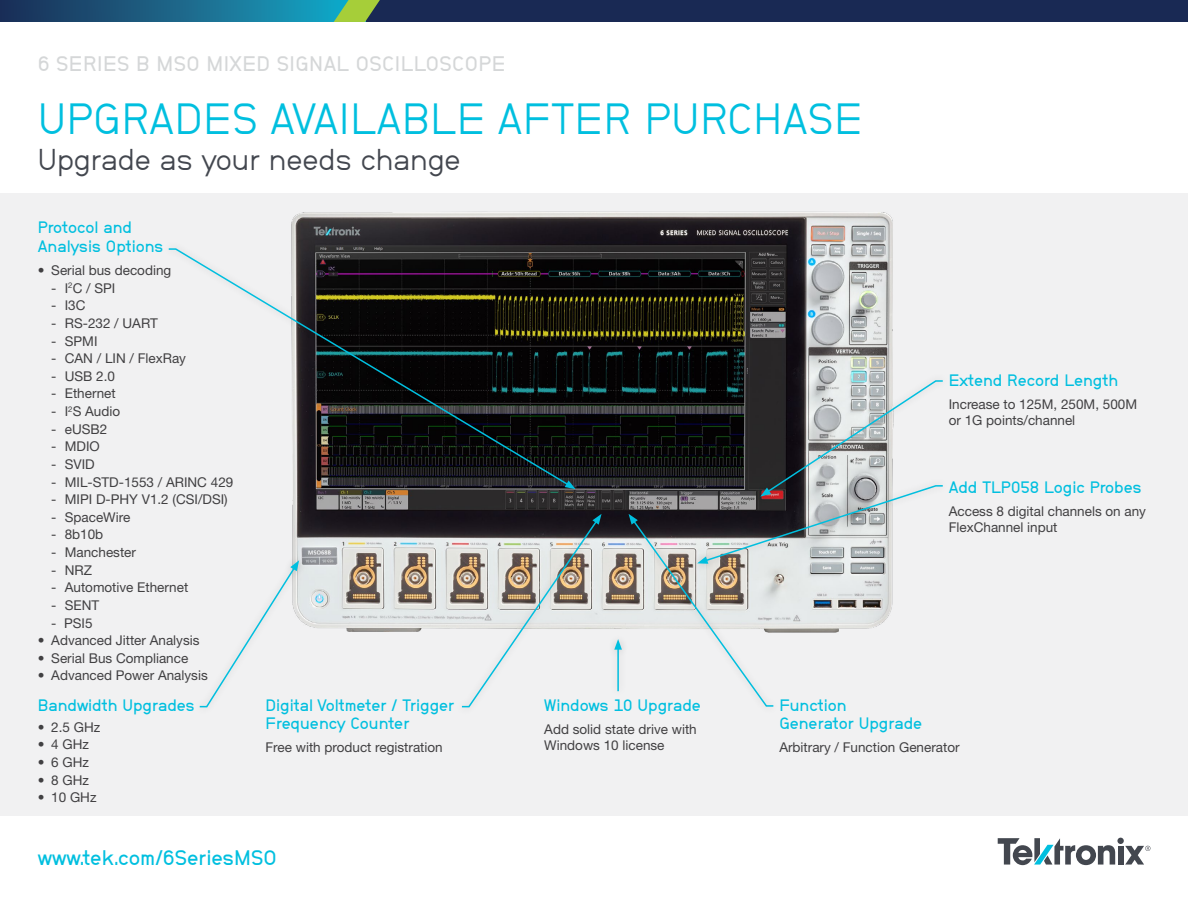
<style>
.page{position:relative;width:1188px;height:918px;background:#fff}
.page>*{position:absolute;margin:0;border:0;box-sizing:border-box;transform-origin:0 0}
.t1{font:43.5px "Neubau Grotesk Nor";letter-spacing:.02em;color:#00bfdf}
.t2{font:30px "Neubau Grotesk Nor";color:#43474f}
.t3{font:21px "Neubau Grotesk Hal";letter-spacing:.02em;color:#d5d7d8}
.t4{font:21px "Neubau Grotesk Hal";color:#00bfdf}
.t5{font:16.5px/18px "Neubau Grotesk Hal";color:#00bfdf}
.t6{font:13.5px/16.2px "Helvetica Neue LT Std";color:#414042}
</style>
<div class="page">
<div style="left:0;top:194px;width:1188px;height:622px;background:#f1f1f2"></div>
<img style="left:259px;top:193px;width:673px;height:439px">
<div style="left:0;top:0;width:1188px;height:22px;background:#192954"></div>
<div style="left:0;top:0;width:365px;height:22px;background:linear-gradient(to right,#1d2b52,#17abca)"></div>
<div style="left:1118px;top:846px;width:5px;height:19px;background:#43474f"></div>
<div style="left:1117px;top:838px;width:7px;height:6px;background:#43474f;border-radius:50%"></div>
<svg style="left:998px;top:838px;width:117px;height:27px"></svg>
<svg style="left:1125px;top:846px;width:25px;height:19px"></svg>
<svg style="left:334px;top:0;width:46px;height:22px"></svg>
<hr style="left:617px;top:647px;width:2px;height:44px;background:#00bfdf">
<svg style="left:614px;top:639px;width:7px;height:11px"></svg>
<div style="left:754px;top:372px;width:196px;height:132px;background:#000;opacity:.2"></div>
<div style="left:161px;top:240px;width:422px;height:257px;background:#000;opacity:.2"></div>
<svg style="left:167px;top:248px;width:404px;height:239px"></svg>
<svg style="left:565px;top:480px;width:11px;height:9px"></svg>
<div style="left:455px;top:507px;width:154px;height:208px;background:#000;opacity:.2"></div>
<svg style="left:460px;top:514px;width:142px;height:194px"></svg>
<div style="left:621px;top:507px;width:160px;height:208px;background:#000;opacity:.2"></div>
<svg style="left:629px;top:380px;width:315px;height:327px"></svg>
<div style="left:192px;top:553px;width:114px;height:162px;background:#000;opacity:.2"></div>
<svg style="left:198px;top:560px;width:101px;height:148px"></svg>
<h3 class="t3" style="left:38px;top:51px;width:469px">6 SERIES B MSO MIXED SIGNAL OSCILLOSCOPE</h3>
<h1 class="t1" style="left:38px;top:93px;width:826px">UPGRADES AVAILABLE AFTER PURCHASE</h1>
<h2 class="t2" style="left:38px;top:141px;width:424px">Upgrade as your needs change</h2>
<p class="t5" style="left:38px;top:217px;width:127px;line-height:19px">Protocol and<br>Analysis Options</p>
<p class="t6" style="left:38px;top:262px;width:135px">• Serial bus decoding</p>
<p class="t6" style="left:51px;top:280px;width:66px">- I<sup>2</sup>C / SPI</p>
<p class="t6" style="left:51px;top:297px;width:36px">- I3C</p>
<p class="t6" style="left:51px;top:315px;width:108px">- RS-232 / UART</p>
<p class="t6" style="left:51px;top:332px;width:48px">- SPMI</p>
<p class="t6" style="left:51px;top:350px;width:136px">- CAN / LIN / FlexRay</p>
<p class="t6" style="left:51px;top:368px;width:65px">- USB 2.0</p>
<p class="t6" style="left:51px;top:385px;width:66px">- Ethernet</p>
<p class="t6" style="left:51px;top:403px;width:70px">- I<sup>2</sup>S Audio</p>
<p class="t6" style="left:51px;top:421px;width:57px">- eUSB2</p>
<p class="t6" style="left:51px;top:438px;width:50px">- MDIO</p>
<p class="t6" style="left:51px;top:456px;width:45px">- SVID</p>
<p class="t6" style="left:51px;top:473px;width:184px">- MIL-STD-1553 / ARINC 429</p>
<p class="t6" style="left:51px;top:491px;width:178px">- MIPI D-PHY V1.2 (CSI/DSI)</p>
<p class="t6" style="left:51px;top:509px;width:81px">- SpaceWire</p>
<p class="t6" style="left:51px;top:526px;width:54px">- 8b10b</p>
<p class="t6" style="left:51px;top:544px;width:86px">- Manchester</p>
<p class="t6" style="left:51px;top:562px;width:42px">- NRZ</p>
<p class="t6" style="left:51px;top:579px;width:139px">- Automotive Ethernet</p>
<p class="t6" style="left:51px;top:597px;width:49px">- SENT</p>
<p class="t6" style="left:51px;top:614px;width:43px">- PSI5</p>
<p class="t6" style="left:38px;top:632px;width:163px">• Advanced Jitter Analysis</p>
<p class="t6" style="left:38px;top:650px;width:152px">• Serial Bus Compliance</p>
<p class="t6" style="left:38px;top:667px;width:171px">• Advanced Power Analysis</p>
<p class="t5" style="left:949px;top:371px;width:171px">Extend Record Length</p>
<p class="t6" style="left:949px;top:396px;width:190px">Increase to 125M, 250M, 500M or 1G points/channel</p>
<p class="t5" style="left:949px;top:478px;width:194px">Add TLP058 Logic Probes</p>
<p class="t6" style="left:949px;top:503px;width:199px">Access 8 digital channels on any<br>FlexChannel input</p>
<p class="t5" style="left:38px;top:696px;width:158px">Bandwidth Upgrades</p>
<p class="t6" style="left:38px;top:719px;width:64px">• 2.5 GHz</p>
<p class="t6" style="left:38px;top:736px;width:53px">• 4 GHz</p>
<p class="t6" style="left:38px;top:754px;width:53px">• 6 GHz</p>
<p class="t6" style="left:38px;top:772px;width:53px">• 8 GHz</p>
<p class="t6" style="left:38px;top:789px;width:60px">• 10 GHz</p>
<p class="t5" style="left:266px;top:696px;width:190px">Digital Voltmeter / Trigger<br>Frequency Counter</p>
<p class="t6" style="left:266px;top:739px;width:179px">Free with product registration</p>
<h3 class="t4" style="left:38px;top:845px;width:240px">www.tek.com/6SeriesMSO</h3>
<p class="t5" style="left:544px;top:696px;width:158px">Windows 10 Upgrade</p>
<p class="t6" style="left:544px;top:721px;width:154px">Add solid state drive with<br>Windows 10 license</p>
<p class="t5" style="left:779px;top:696px;width:144px">Function<br>Generator Upgrade</p>
<p class="t6" style="left:779px;top:739px;width:182px">Arbitrary / Function Generator</p>
</div>
